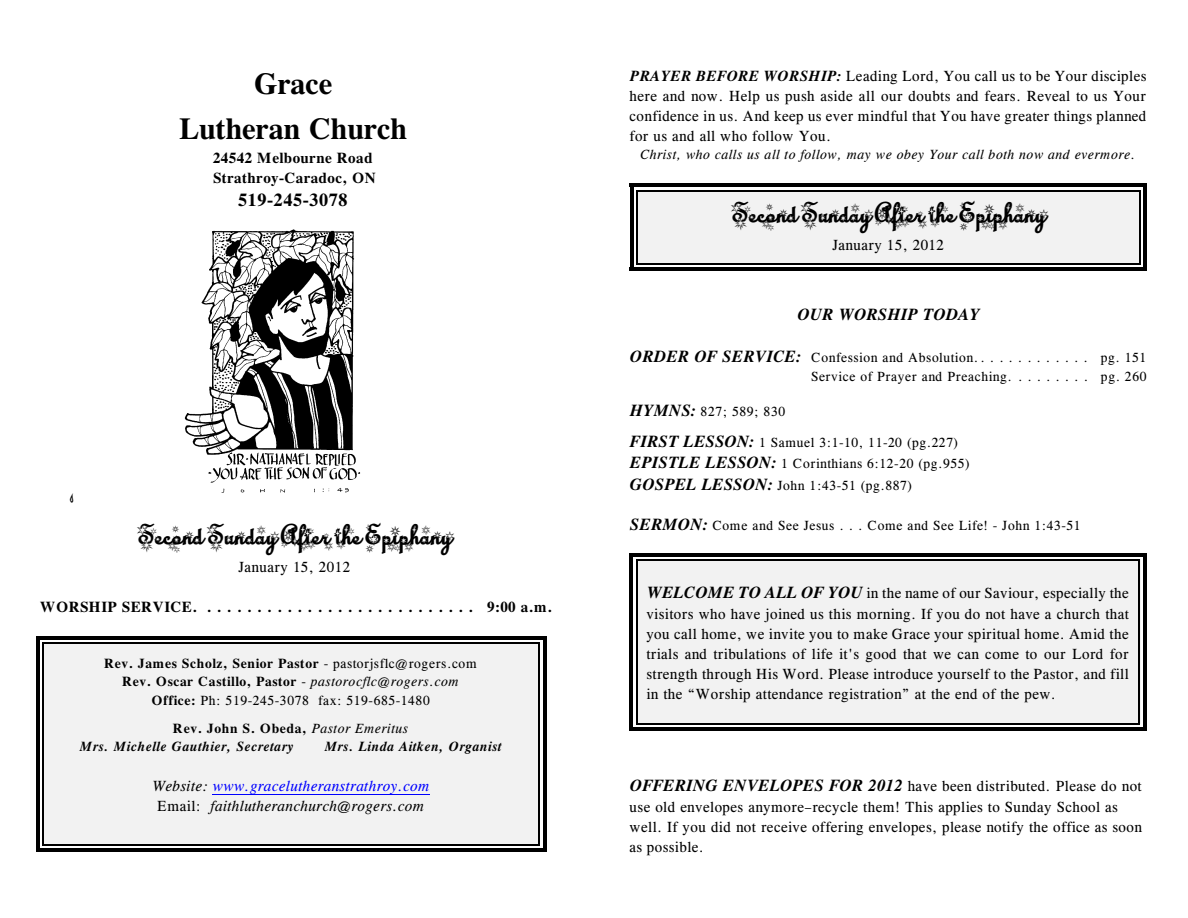
<style>
.page{position:relative;width:1188px;height:918px;background:#fff}
.page>*{position:absolute;margin:0;border:0;box-sizing:border-box;transform-origin:0 0}
.t1{font:30px "O Morning Star";color:#000}
.t2{font:700 30px/44.7px "CG Times";color:#000;text-align:center}
.t3{font:30px "Come Holy Ghost";color:#000}
.t4{font:700 18px "CG Times";letter-spacing:.04em;color:#000}
.t5{font:italic 700 16.5px "CG Times";letter-spacing:.035em;color:#000}
.t6{font:15px/20.1px "CG Times";letter-spacing:.03em;color:#000;text-align:justify}
.t7{font:italic 15px/20px "CG Times";letter-spacing:.03em;color:#000;text-align:center}
.t8{font:700 15px "CG Times";letter-spacing:.05em;color:#000}
.t9{font:700 15px/20px "CG Times";letter-spacing:.03em;color:#000}
.t10{font:13.5px/21.6px "CG Times";letter-spacing:.05em;color:#000;text-align:right}
.t11{font:700 13.5px/18.6px "CG Times";letter-spacing:.05em;color:#000;text-align:center}
.t12{font:italic 700 13.5px/18.6px "CG Times";letter-spacing:.05em;color:#000}
.t13{font:italic 13.5px "CG Times";letter-spacing:.05em;color:#000}
.s1{font-weight:400}
.s2{font-weight:400;font-style:italic}
.s3{font-style:normal}
.s4{color:#00f}
.s5{font-weight:700;font-style:italic}
.s6{font-weight:700;font-style:italic;font-size:16.5px}
</style>
<div class="page">
<div style="left:42px;top:643px;width:498px;height:202px;background:#f2f2f2"></div>
<hr style="left:213px;top:794px;width:217px;height:1px;background:#00f">
<hr style="left:42px;top:643px;width:2px;height:202px;background:#000">
<hr style="left:539px;top:643px;width:1px;height:202px;background:#000">
<hr style="left:42px;top:643px;width:498px;height:1px;background:#000">
<hr style="left:42px;top:844px;width:498px;height:1px;background:#000">
<hr style="left:36px;top:636px;width:3px;height:216px;background:#000">
<hr style="left:543px;top:636px;width:3px;height:216px;background:#000">
<hr style="left:36px;top:636px;width:510px;height:4px;background:#000">
<hr style="left:36px;top:848px;width:510px;height:4px;background:#000">
<img style="left:184px;top:229px;width:177px;height:264px">
<div style="left:636px;top:190px;width:504px;height:74px;background:#f2f2f2"></div>
<hr style="left:636px;top:190px;width:2px;height:74px;background:#000">
<hr style="left:1139px;top:190px;width:1px;height:74px;background:#000">
<hr style="left:636px;top:190px;width:504px;height:1px;background:#000">
<hr style="left:636px;top:263px;width:504px;height:1px;background:#000">
<hr style="left:630px;top:183px;width:3px;height:88px;background:#000">
<hr style="left:1143px;top:183px;width:4px;height:88px;background:#000">
<hr style="left:630px;top:183px;width:517px;height:4px;background:#000">
<hr style="left:630px;top:267px;width:517px;height:4px;background:#000">
<div style="left:636px;top:560px;width:504px;height:164px;background:#f2f2f2"></div>
<hr style="left:636px;top:560px;width:1px;height:164px;background:#000">
<hr style="left:1139px;top:560px;width:1px;height:164px;background:#000">
<hr style="left:636px;top:560px;width:504px;height:1px;background:#000">
<hr style="left:636px;top:723px;width:504px;height:1px;background:#000">
<hr style="left:629px;top:553px;width:4px;height:178px;background:#000">
<hr style="left:1143px;top:553px;width:4px;height:178px;background:#000">
<hr style="left:629px;top:553px;width:518px;height:4px;background:#000">
<hr style="left:629px;top:727px;width:518px;height:4px;background:#000">
<h1 class="t2" style="left:179px;top:65px;width:229px">Grace<br>Lutheran Church</h1>
<p class="t9" style="left:213px;top:149px;width:164px">24542 Melbourne Road<br>Strathroy-Caradoc, ON</p>
<p class="t4" style="left:238px;top:193px;width:111px">519-245-3078</p>
<h1 class="t3" style="left:68px;top:492px;width:7px">~</h1>
<h1 class="t1" style="left:138px;top:523px;width:314px">Second Sunday After the Epiphany</h1>
<p class="t6" style="left:238px;top:558px;width:113px">January 15, 2012</p>
<p class="t8" style="left:40px;top:602px;width:514px">WORSHIPSERVICE. ........................... 9:00a.m.</p>
<p class="t11" style="left:104px;top:655px;width:374px">Rev. James Scholz, Senior Pastor <span class="s1">- pastorjsflc@rogers.com<br></span>Rev. Oscar Castillo, Pastor <span class="s1">-</span> <span class="s2">pastorocflc@rogers.com<br></span>Office: <span class="s1">Ph: 519-245-3078 fax: 519-685-1480</span></p>
<p class="t12" style="left:80px;top:720px;width:330px;text-indent:93px"><span class="s3">Rev. John S. Obeda,</span> <span class="s1">Pastor Emeritus<br></span>Mrs. Michelle Gauthier, Secretary</p>
<p class="t12" style="left:324px;top:738px;width:179px">Mrs. Linda Aitken, Organist</p>
<p class="t7" style="left:152px;top:777px;width:278px">Website: <span class="s4">www.gracelutheranstrathroy.com<br></span><span class="s3">Email:</span> faithlutheranchurch@rogers.com</p>
<p class="t6" style="left:630px;top:67px;width:518px"><span class="s5">PRAYER BEFORE WORSHIP:</span> Leading Lord, You call us to be Your disciples here and now. Help us push aside all our doubts and fears. Reveal to us Your confidence in us. And keep us ever mindful that You have greater things planned for us and all who follow You.</p>
<p class="t13" style="left:640px;top:150px;width:497px">Christ, who calls us all to follow, may we obey Your call both now and evermore.</p>
<h1 class="t1" style="left:732px;top:201px;width:314px">Second Sunday After the Epiphany</h1>
<p class="t6" style="left:832px;top:236px;width:113px">January 15, 2012</p>
<p class="t5" style="left:797px;top:309px;width:184px">OUR WORSHIP TODAY</p>
<p class="t10" style="left:630px;top:349px;width:518px;line-height:19px"><span class="s6">ORDER OF SERVICE:</span> Confession and Absolution. . . . . . . . . . . . . pg. 151<br>Service of Prayer and Preaching. . . . . . . . . pg. 260</p>
<p class="t10" style="left:630px;top:402px;width:157px"><span class="s6">HYMNS:</span> 827; 589; 830</p>
<p class="t10" style="left:630px;top:433px;width:342px;text-align:left"><span class="s6">FIRST LESSON:</span> 1 Samuel 3:1-10, 11-20 (pg.227)<br><span class="s6">EPISTLE LESSON:</span> 1 Corinthians 6:12-20 (pg.955)<br><span class="s6">GOSPEL LESSON:</span> John 1:43-51 (pg.887)</p>
<p class="t10" style="left:630px;top:516px;width:453px"><span class="s6">SERMON:</span> Come and See Jesus . . . Come and See Life! - John 1:43-51</p>
<p class="t6" style="left:646px;top:585px;width:484px"><span class="s6">WELCOME TO ALL OF YOU</span> in the name of our Saviour, especially the visitors who have joined us this morning. If you do not have a church that you call home, we invite you to make Grace your spiritual home. Amid the trials and tribulations of life it's good that we can come to our Lord for strength through His Word. Please introduce yourself to the Pastor, and fill in the “Worship attendance registration” at the end of the pew.</p>
<p class="t6" style="left:630px;top:778px;width:514px;text-align:left"><span class="s6">OFFERING ENVELOPES FOR 2012</span> have been distributed. Please do not use old envelopes anymore–recycle them! This applies to Sunday School as well. If you did not receive offering envelopes, please notify the office as soon as possible.</p>
</div>
